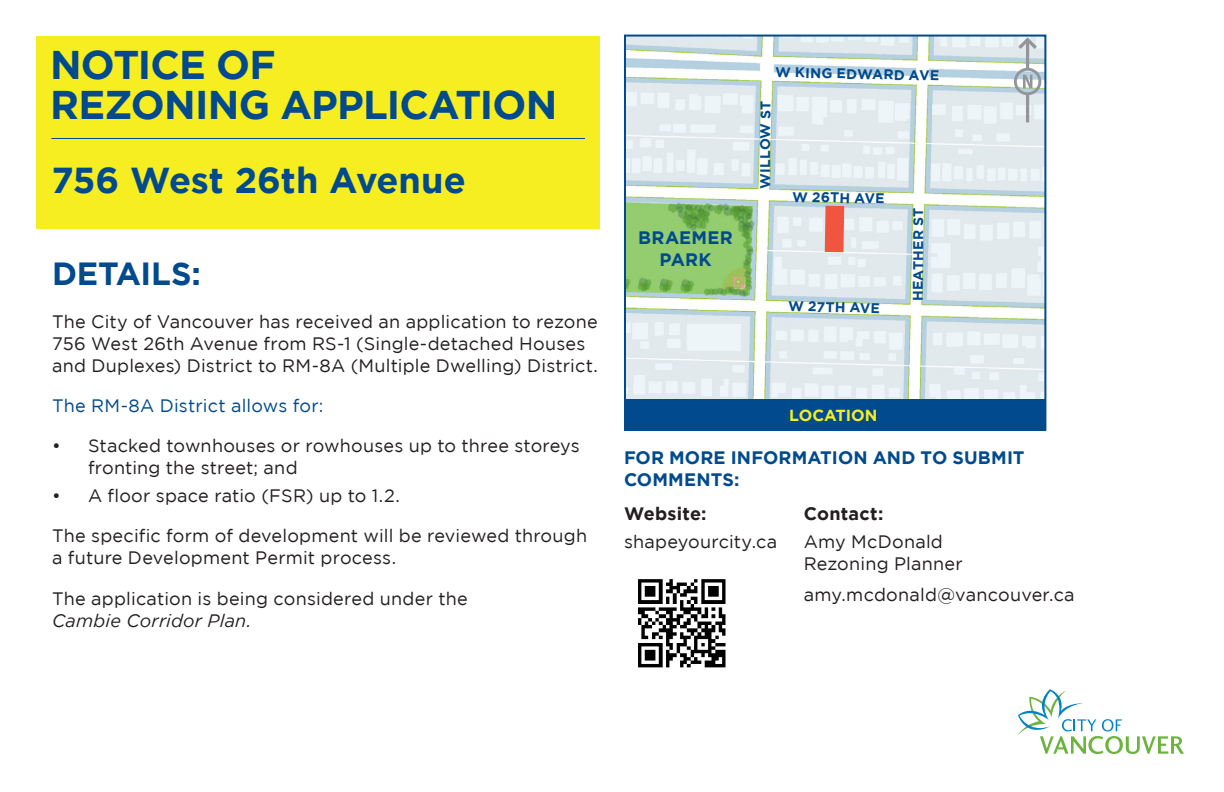
<style>
.page{position:relative;width:1224px;height:792px;background:#fff}
.page>*{position:absolute;margin:0;border:0;box-sizing:border-box;transform-origin:0 0}
.t1{font:700 40px/40px "Gotham";letter-spacing:-.02em;color:#004a8d}
.t2{font:700 36px "Gotham";color:#004a8d}
.t3{font:700 32px "Gotham";letter-spacing:-.005em;color:#004a8d}
.t4{font:18px/22px "Gotham";letter-spacing:.01em;color:#231f20}
.t5{font:700 18px/22px "Gotham";letter-spacing:.01em;color:#004a8d}
.t6{font:18px "Gotham";letter-spacing:.01em;color:#004a8d}
.t7{font:italic 18px "Gotham";letter-spacing:.01em;color:#231f20}
.t8{font:700 18px "Gotham";letter-spacing:.015em;color:#231f20}
.t9{font:700 16px "Gotham";color:#f7ee21}
.t10{font:700 14px "Gotham";letter-spacing:.01em;color:#004a8d}
</style>
<div class="page">
<div style="left:36px;top:36px;width:564px;height:193px;background:#f7ee21"></div>
<svg style="left:1017px;top:689px;width:167px;height:65px"></svg>
<hr style="left:51px;top:138px;width:534px;height:1px;background:#004a8d">
<img style="left:627px;top:38px;width:416px;height:362px">
<div style="left:624px;top:35px;width:422px;height:396px;border:2px solid #004a8d"></div>
<div style="left:624px;top:400px;width:421px;height:31px;background:#004a8d"></div>
<svg style="left:1014px;top:37px;width:27px;height:85px;background:#cbd4d6"></svg>
<svg style="left:825px;top:206px;width:19px;height:46px"></svg>
<img style="left:638px;top:579px;width:88px;height:89px">
<h1 class="t1" style="left:50px;top:44px;width:509px">NOTICE OF<br>REZONING APPLICATION</h1>
<h2 class="t2" style="left:51px;top:160px;width:416px">756 West 26th Avenue</h2>
<h3 class="t3" style="left:52px;top:255px;width:150px">DETAILS:</h3>
<p class="t4" style="left:52px;top:310px;width:547px">The City of Vancouver has received an application to rezone<br>756 West 26th Avenue from RS-1 (Single-detached Houses and Duplexes) District to RM-8A (Multiple Dwelling) District.</p>
<p class="t6" style="left:52px;top:396px;width:273px">The RM-8A District allows for:</p>
<p class="t4" style="left:88px;top:434px;width:493px;text-indent:-36px">• Stacked townhouses or rowhouses up to three storeys fronting the street; and</p>
<p class="t4" style="left:52px;top:484px;width:349px">• A floor space ratio (FSR) up to 1.2.</p>
<p class="t4" style="left:52px;top:524px;width:537px">The specific form of development will be reviewed through a future Development Permit process.</p>
<p class="t4" style="left:52px;top:587px;width:417px">The application is being considered under the</p>
<p class="t7" style="left:52px;top:610px;width:201px">Cambie Corridor Plan.</p>
<p class="t10" style="left:775px;top:64px;width:165px;rotate:1deg">W KING EDWARD AVE</p>
<p class="t5" style="left:638px;top:226px;width:96px;text-align:center">BRAEMER<br>PARK</p>
<p class="t10" style="left:757px;top:189px;width:89px;rotate:-90deg">WILLOW ST</p>
<p class="t10" style="left:793px;top:189px;width:94px;rotate:1deg">W 26TH AVE</p>
<p class="t10" style="left:789px;top:298px;width:93px;rotate:1deg">W 27TH AVE</p>
<p class="t10" style="left:910px;top:301px;width:95px;rotate:-90deg">HEATHER ST</p>
<p class="t9" style="left:789px;top:407px;width:90px">LOCATION</p>
<p class="t5" style="left:624px;top:446px;width:402px">FOR MORE INFORMATION AND TO SUBMIT<br>COMMENTS:</p>
<p class="t8" style="left:624px;top:503px;width:84px">Website:</p>
<p class="t4" style="left:624px;top:530px;width:155px">shapeyourcity.ca</p>
<p class="t8" style="left:804px;top:503px;width:81px">Contact:</p>
<p class="t4" style="left:804px;top:530px;width:161px">Amy McDonald<br>Rezoning Planner</p>
<p class="t4" style="left:804px;top:583px;width:272px">amy.mcdonald@vancouver.ca</p>
</div>
